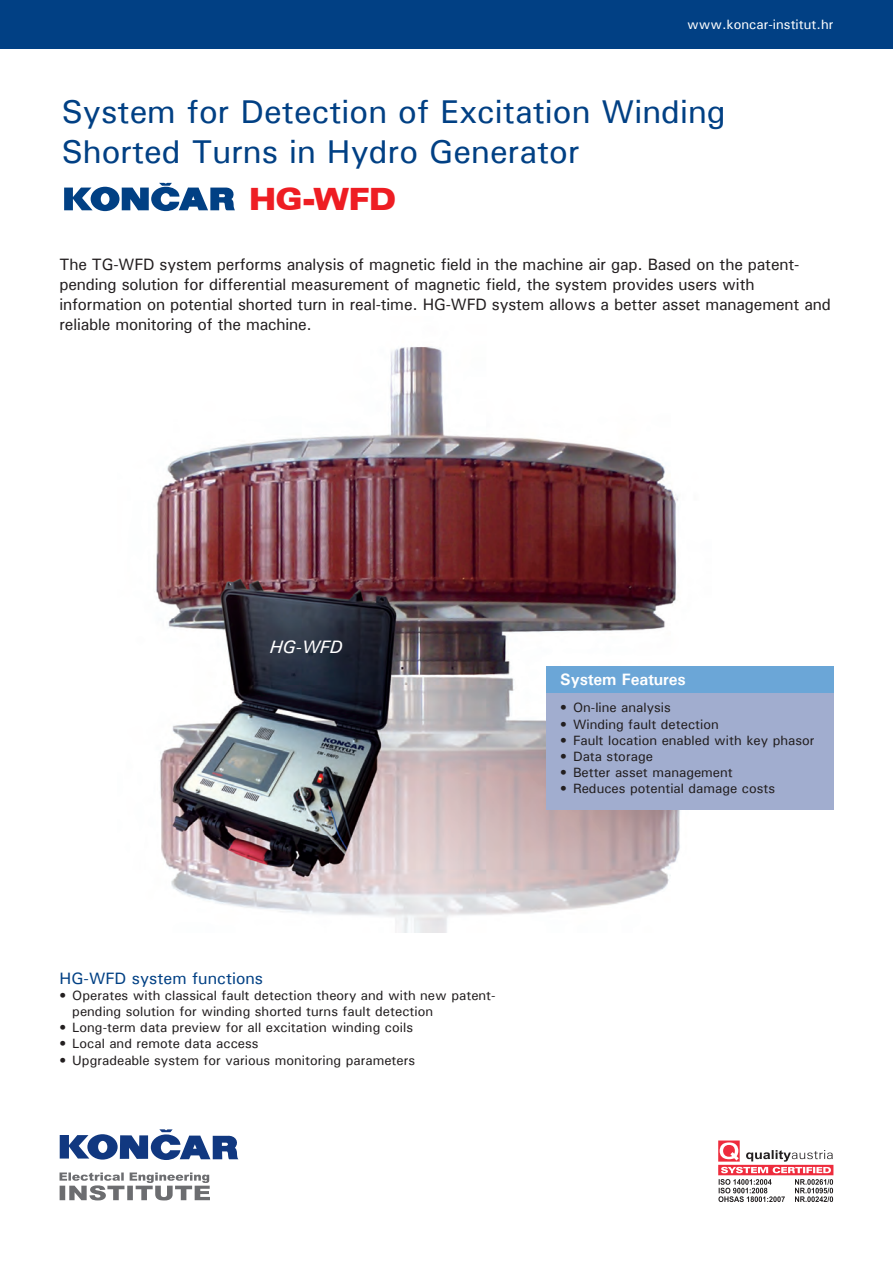
<style>
.page{position:relative;width:893px;height:1263px;background:#fff}
.page>*{position:absolute;margin:0;border:0;box-sizing:border-box;transform-origin:0 0}
.t1{font:500 33px/40.5px "Univers";color:#014084}
.t2{font:900 expanded 30.75px "Zurich BT";color:#ee1d23;scale:.9 1}
.t3{font:italic 500 18px "Univers";color:#fff}
.t4{font:500 16.5px/19.8px "Univers";letter-spacing:-.01em;color:#231f20}
.t5{font:500 16.5px "Univers";color:#014084}
.t6{font:700 16.5px "Univers";letter-spacing:-.01em;color:#fff}
.t7{font:500 13.5px/16.2px "Univers";color:#231f20}
.t8{font:500 13.5px "Univers";color:#fff}
</style>
<div class="page">
<img style="left:156px;top:347px;width:524px;height:586px">
<div style="left:0;top:0;width:893px;height:49px;background:#014084"></div>
<svg style="left:64px;top:183px;width:171px;height:28px"></svg>
<svg style="left:60px;top:1129px;width:179px;height:31px"></svg>
<svg style="left:60px;top:1172px;width:150px;height:28px"></svg>
<svg style="left:718px;top:1140px;width:115px;height:62px"></svg>
<div style="left:546px;top:686px;width:287px;height:124px;background:#a1adcf"></div>
<div style="left:546px;top:666px;width:287px;height:27px;background:#6ba6d7"></div>
<p class="t8" style="left:687px;top:16px;width:148px">www.koncar-institut.hr</p>
<p class="t1" style="left:61px;top:90px;width:666px">System for Detection of Excitation Winding<br>Shorted Turns in Hydro Generator</p>
<p class="t2" style="left:250px;top:181px;width:164px">HG-WFD</p>
<p class="t4" style="left:60px;top:254px;width:773px">The TG-WFD system performs analysis of magnetic field in the machine air gap. Based on the patent&shy;pending solution for differential measurement of magnetic field, the system provides users with information on potential shorted turn in real-time. HG-WFD system allows a better asset management and reliable monitoring of the machine.</p>
<p class="t3" style="left:270px;top:635px;width:75px">HG-WFD</p>
<p class="t6" style="left:560px;top:669px;width:127px">System Features</p>
<p class="t7" style="left:560px;top:699px;width:112px">• On-line analysis</p>
<p class="t7" style="left:560px;top:715px;width:160px">• Winding fault detection</p>
<p class="t7" style="left:560px;top:732px;width:256px">• Fault location enabled with key phasor</p>
<p class="t7" style="left:560px;top:748px;width:94px">• Data storage</p>
<p class="t7" style="left:560px;top:764px;width:174px">• Better asset management</p>
<p class="t7" style="left:560px;top:780px;width:216px">• Reduces potential damage costs</p>
<p class="t5" style="left:60px;top:967px;width:205px">HG-WFD system functions</p>
<p class="t7" style="left:72px;top:987px;width:425px;text-indent:-13px">• Operates with classical fault detection theory and with new patent&shy;pending solution for winding shorted turns fault detection</p>
<p class="t7" style="left:60px;top:1019px;width:355px">• Long-term data preview for all excitation winding coils</p>
<p class="t7" style="left:60px;top:1035px;width:201px">• Local and remote data access</p>
<p class="t7" style="left:60px;top:1051px;width:357px">• Upgradeable system for various monitoring parameters</p>
</div>
